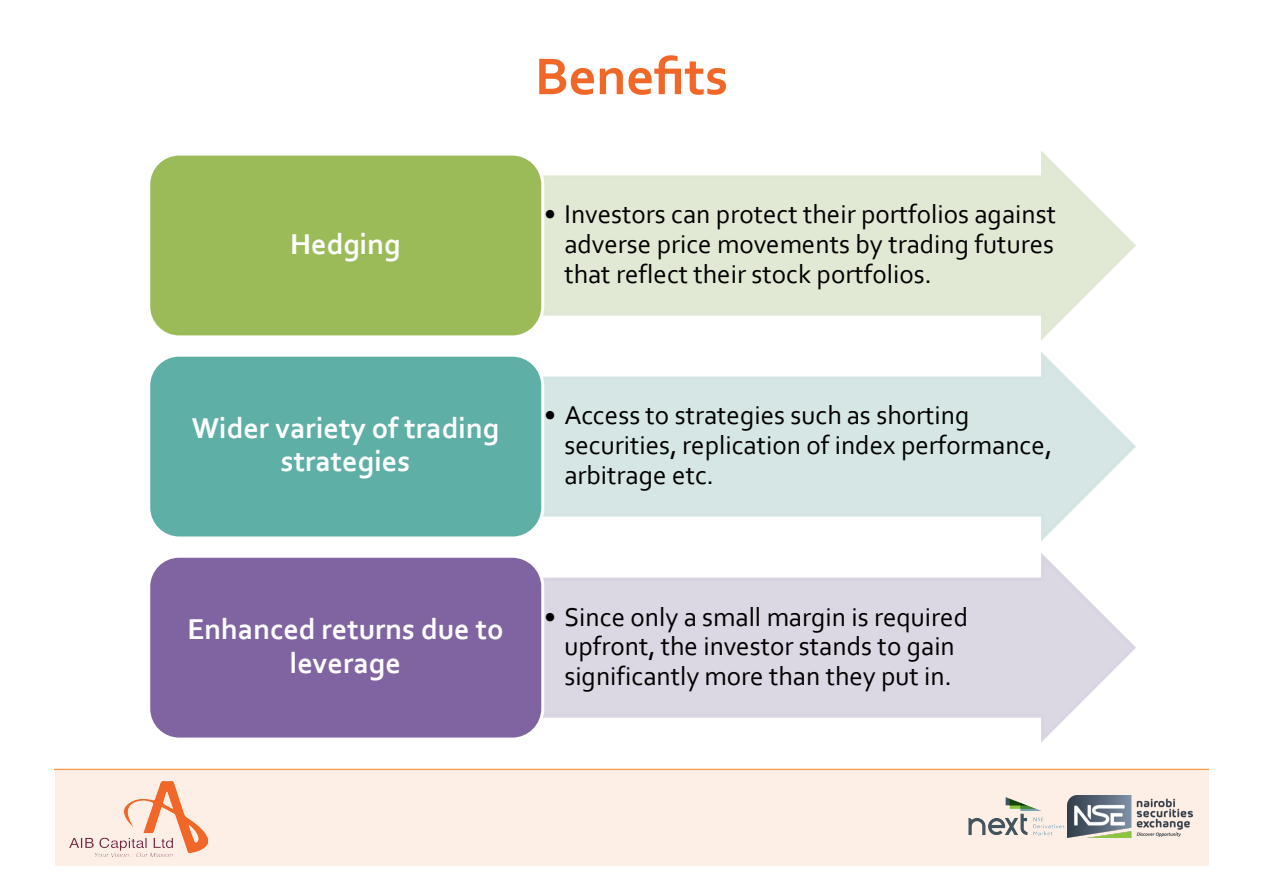
<style>
.page{position:relative;width:1263px;height:893px;background:#fff}
.page>*{position:absolute;margin:0;border:0;box-sizing:border-box;transform-origin:0 0}
.t1{font:700 54px "Corbel";color:#f16728}
.t2{font:700 30px/33.2px "Corbel";color:#fff;text-align:center}
.t3{font:27px/29.5px "Corbel";color:#000;text-align:justify}
</style>
<div class="page">
<div style="left:55px;top:771px;width:1153px;height:94px;background:#fdefe5"></div>
<img style="left:1067px;top:796px;width:125px;height:41px">
<img style="left:968px;top:797px;width:97px;height:39px">
<hr style="left:54px;top:769px;width:1155px;height:1px;background:#f89c53">
<img style="left:69px;top:782px;width:139px;height:75px">
<svg style="left:543px;top:151px;width:593px;height:189px"></svg>
<div style="left:147px;top:153px;width:397px;height:185px;background:#9bbb59;border:3px solid #fff;border-radius:30px"></div>
<svg style="left:543px;top:352px;width:593px;height:190px"></svg>
<div style="left:147px;top:354px;width:397px;height:186px;background:#5eafa6;border:3px solid #fff;border-radius:30px"></div>
<svg style="left:543px;top:553px;width:593px;height:190px"></svg>
<div style="left:147px;top:555px;width:397px;height:186px;background:#8064a2;border:3px solid #fff;border-radius:30px"></div>
<p class="t2" style="left:290px;top:226px;width:112px">Hedging</p>
<p class="t1" style="left:535px;top:43px;width:194px">Benefits</p>
<p class="t3" style="left:564px;top:199px;width:493px;text-indent:-20px">• Investors can protect their portfolios against adverse price movements by trading futures that reflect their stock portfolios.</p>
<p class="t2" style="left:192px;top:411px;width:309px">Wider variety of trading strategies</p>
<p class="t3" style="left:564px;top:400px;width:489px;text-align:left;text-indent:-20px">• Access to strategies such as shorting securities, replication of index performance, arbitrage etc.</p>
<p class="t2" style="left:187px;top:612px;width:318px">Enhanced returns due to leverage</p>
<p class="t3" style="left:544px;top:601px;width:426px;text-align:center">• Since only a small margin is required upfront, the investor stands to gain significantly more than they put in.</p>
</div>
